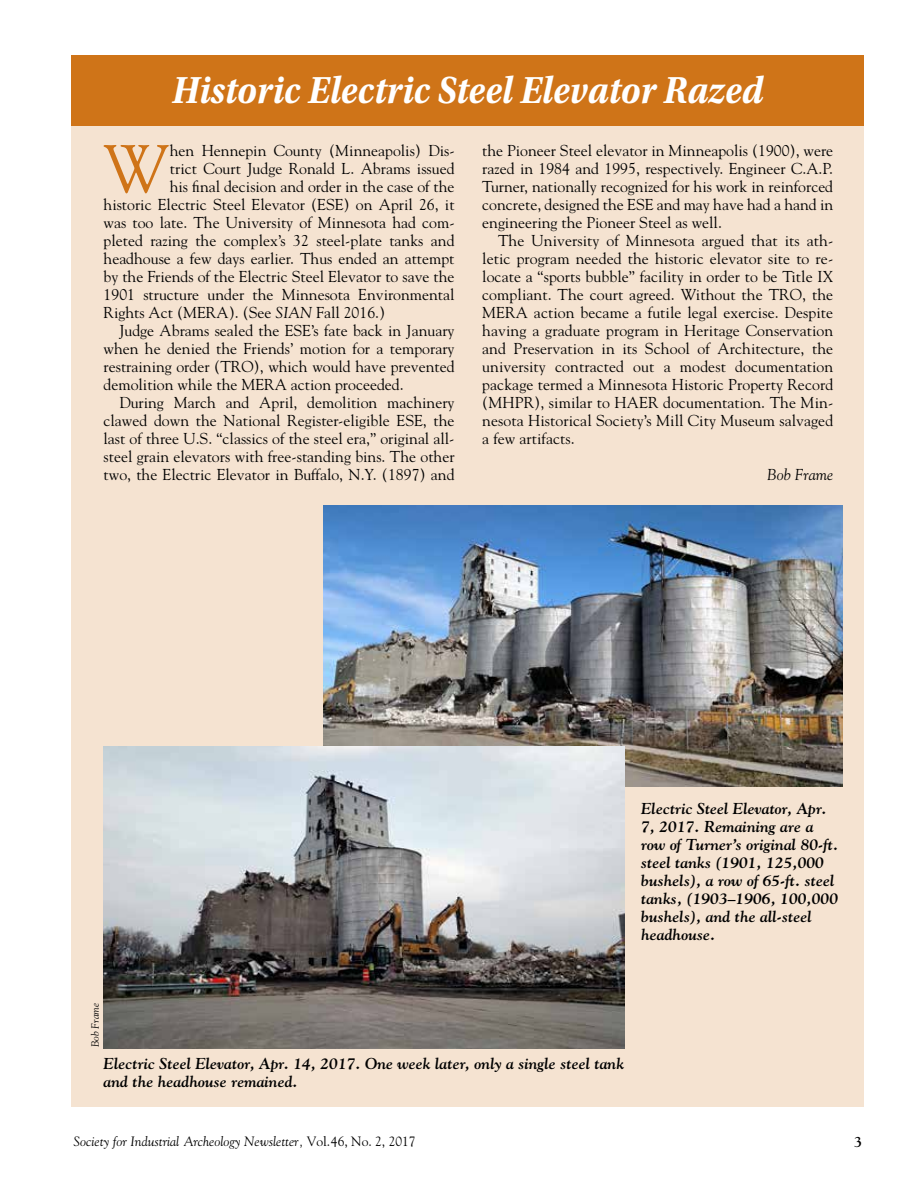
<style>
.page{position:relative;width:918px;height:1188px;background:#fff}
.page>*{position:absolute;margin:0;border:0;box-sizing:border-box;transform-origin:0 0}
.t1{font:66.9px "Goudy Std";color:#cf7418}
.t2{font:italic 700 39.6px "Utopia Std";color:#fff;scale:.91 1}
.t3{font:15.75px/18px "Goudy Std";color:#000;text-align:justify}
.t4{font:italic 700 15.75px/18px "Goudy Std";color:#000}
.t5{font:italic 15.75px "Goudy Std";color:#000}
.t6{font:700 15px "Goudy Std";color:#000}
.t7{font:italic 13.5px "Goudy Std";color:#000}
.t8{font:italic 10.5px "Goudy Std";color:#000}
.s1{font-style:italic}
.s2{font-style:normal}
</style>
<div class="page">
<div style="left:71px;top:125px;width:793px;height:982px;background:#f5e3d1"></div>
<div style="left:71px;top:55px;width:793px;height:70px;background:#cf7418"></div>
<img style="left:323px;top:506px;width:520px;height:281px">
<img style="left:104px;top:747px;width:521px;height:301px">
<h2 class="t2" style="left:172px;top:67px;width:651px">Historic Electric Steel Elevator Razed</h2>
<h1 class="t1" style="left:103px;top:127px;width:68px">W</h1>
<p class="t3" style="left:170px;top:141px;width:286px">hen Hennepin County (Minneapolis) Dis-</p>
<p class="t3" style="left:170px;top:159px;width:286px">trict Court Judge Ronald L. Abrams issued</p>
<p class="t3" style="left:170px;top:177px;width:286px">his final decision and order in the case of the</p>
<p class="t3" style="left:104px;top:195px;width:352px">historic Electric Steel Elevator (ESE) on April 26, it</p>
<p class="t3" style="left:104px;top:213px;width:353px">was too late. The University of Minnesota had com-</p>
<p class="t3" style="left:104px;top:231px;width:352px">pleted razing the complex’s 32 steel-plate tanks and</p>
<p class="t3" style="left:104px;top:249px;width:352px">headhouse a few days earlier. Thus ended an attempt</p>
<p class="t3" style="left:104px;top:267px;width:352px">by the Friends of the Electric Steel Elevator to save the</p>
<p class="t3" style="left:104px;top:285px;width:352px">1901 structure under the Minnesota Environmental</p>
<p class="t3" style="left:104px;top:303px;width:283px">Rights Act (MERA). (See <span class="s1">SIAN</span> Fall 2016.)</p>
<p class="t3" style="left:119px;top:321px;width:337px">Judge Abrams sealed the ESE’s fate back in January</p>
<p class="t3" style="left:104px;top:339px;width:352px">when he denied the Friends’ motion for a temporary</p>
<p class="t3" style="left:104px;top:357px;width:352px">restraining order (TRO), which would have prevented</p>
<p class="t3" style="left:104px;top:375px;width:302px">demolition while the MERA action proceeded.</p>
<p class="t3" style="left:119px;top:393px;width:337px">During March and April, demolition machinery</p>
<p class="t3" style="left:104px;top:411px;width:352px">clawed down the National Register-eligible ESE, the</p>
<p class="t3" style="left:104px;top:429px;width:352px">last of three U.S. “classics of the steel era,” original all-</p>
<p class="t3" style="left:104px;top:447px;width:353px">steel grain elevators with free-standing bins. The other</p>
<p class="t3" style="left:104px;top:465px;width:352px">two, the Electric Elevator in Buffalo, N.Y. (1897) and</p>
<p class="t3" style="left:482px;top:141px;width:353px">the Pioneer Steel elevator in Minneapolis (1900), were razed in 1984 and 1995, respectively. Engineer C.A.P.<br>Turner, nationally recognized for his work in reinforced concrete, designed the ESE and may have had a hand in engineering the Pioneer Steel as well.</p>
<p class="t3" style="left:482px;top:231px;width:353px;text-indent:16px">The University of Minnesota argued that its ath&shy;letic program needed the historic elevator site to re&shy;locate a “sports bubble” facility in order to be Title IX compliant. The court agreed. Without the TRO, the MERA action became a futile legal exercise. Despite having a graduate program in Heritage Conservation and Preservation in its School of Architecture, the university contracted out a modest documentation package termed a Minnesota Historic Property Record (MHPR), similar to HAER documentation. The Min&shy;nesota Historical Society’s Mill City Museum salvaged a few artifacts.</p>
<p class="t5" style="left:767px;top:465px;width:68px">Bob Frame</p>
<p class="t8" style="left:89px;top:1047px;width:46px;rotate:-90deg">Bob Frame</p>
<p class="t4" style="left:641px;top:799px;width:199px">Electric Steel Elevator, Apr.<br>7, 2017. Remaining are a row of Turner’s original 80-ft. steel tanks (1901, 125,000 bushels), a row of 65-ft. steel tanks, (1903–1906, 100,000 bushels), and the all-steel headhouse.</p>
<p class="t4" style="left:104px;top:1055px;width:522px">Electric Steel Elevator, Apr. 14, 2017. One week later, only a single steel tank and the headhouse remained.</p>
<p class="t7" style="left:74px;top:1133px;width:344px">Society for Industrial Archeology Newsletter, <span class="s2">Vol. 46, No. 2, 2017</span></p>
<p class="t6" style="left:854px;top:1133px;width:10px">3</p>
</div>
